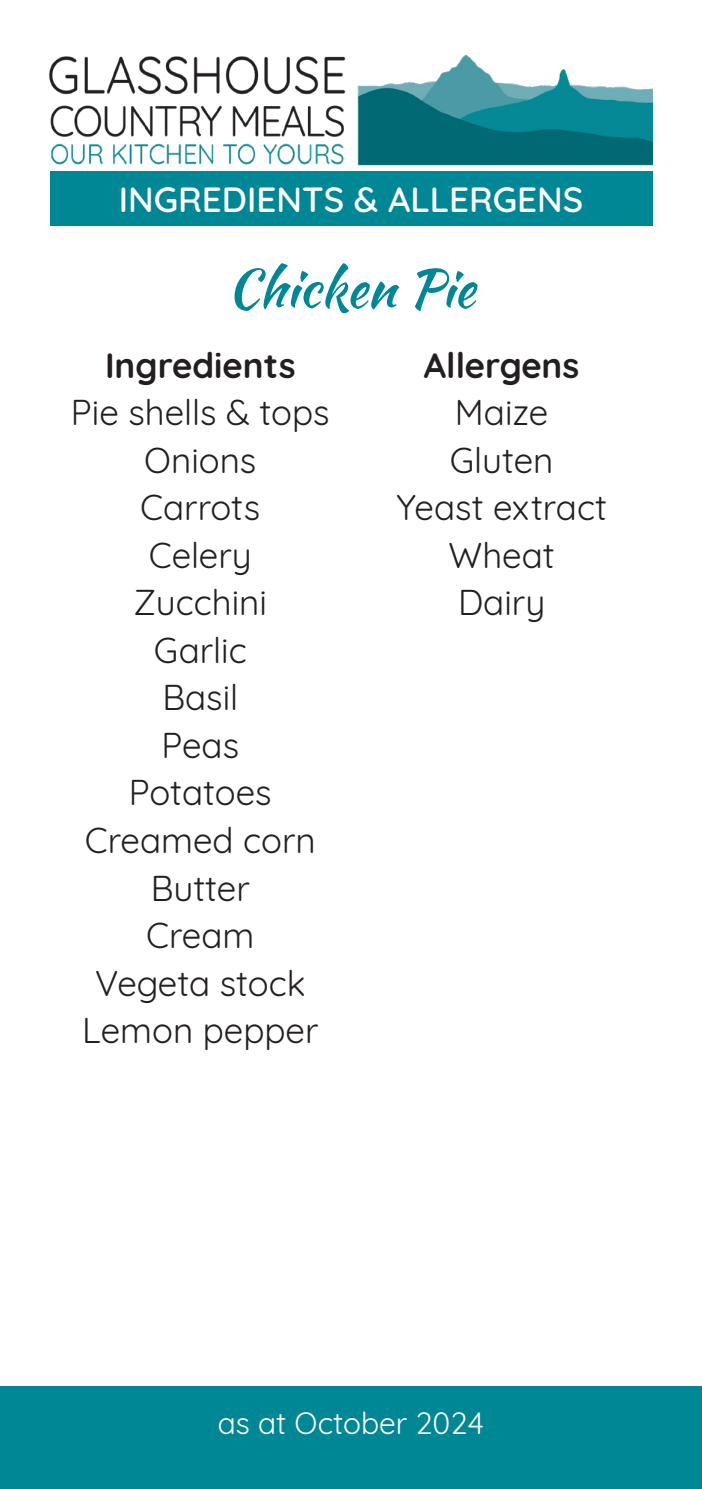
<style>
.page{position:relative;width:702px;height:1489px;background:#fff}
.page>*{position:absolute;margin:0;border:0;box-sizing:border-box;transform-origin:0 0}
.t1{font:52.5px "Kaushan Script";color:#008795}
.t2{font:35px "Quicksand";color:#231f20}
.t3{font:300 35px "Quicksand";color:#fff}
.t4{font:700 35px "Quicksand";color:#231f20}
.t5{font:30px "Quicksand";color:#fff}
</style>
<div class="page">
<img style="left:49px;top:54px;width:603px;height:112px">
<div style="left:0;top:1385px;width:702px;height:103px;background:#008795"></div>
<div style="left:50px;top:171px;width:602px;height:55px;background:#008795"></div>
<p class="t3" style="left:119px;top:173px;width:466px">INGREDIENTS &amp; ALLERGENS</p>
<p class="t1" style="left:227px;top:250px;width:249px">Chicken Pie</p>
<p class="t4" style="left:105px;top:336px;width:192px">Ingredients</p>
<p class="t2" style="left:71px;top:385px;width:260px">Pie shells &amp; tops</p>
<p class="t2" style="left:144px;top:433px;width:113px">Onions</p>
<p class="t2" style="left:140px;top:480px;width:121px">Carrots</p>
<p class="t2" style="left:149px;top:528px;width:104px">Celery</p>
<p class="t2" style="left:134px;top:575px;width:135px">Zucchini</p>
<p class="t2" style="left:154px;top:623px;width:94px">Garlic</p>
<p class="t2" style="left:162px;top:670px;width:77px">Basil</p>
<p class="t2" style="left:161px;top:718px;width:79px">Peas</p>
<p class="t2" style="left:129px;top:765px;width:144px">Potatoes</p>
<p class="t2" style="left:85px;top:813px;width:232px">Creamed corn</p>
<p class="t2" style="left:151px;top:860px;width:101px">Butter</p>
<p class="t2" style="left:146px;top:908px;width:110px">Cream</p>
<p class="t2" style="left:95px;top:955px;width:212px">Vegeta stock</p>
<p class="t2" style="left:82px;top:1003px;width:238px">Lemon pepper</p>
<p class="t4" style="left:424px;top:336px;width:157px">Allergens</p>
<p class="t2" style="left:455px;top:385px;width:95px">Maize</p>
<p class="t2" style="left:450px;top:433px;width:105px">Gluten</p>
<p class="t2" style="left:396px;top:480px;width:212px">Yeast extract</p>
<p class="t2" style="left:448px;top:528px;width:108px">Wheat</p>
<p class="t2" style="left:458px;top:575px;width:89px">Dairy</p>
<p class="t5" style="left:218px;top:1399px;width:268px">as at October 2024</p>
</div>
